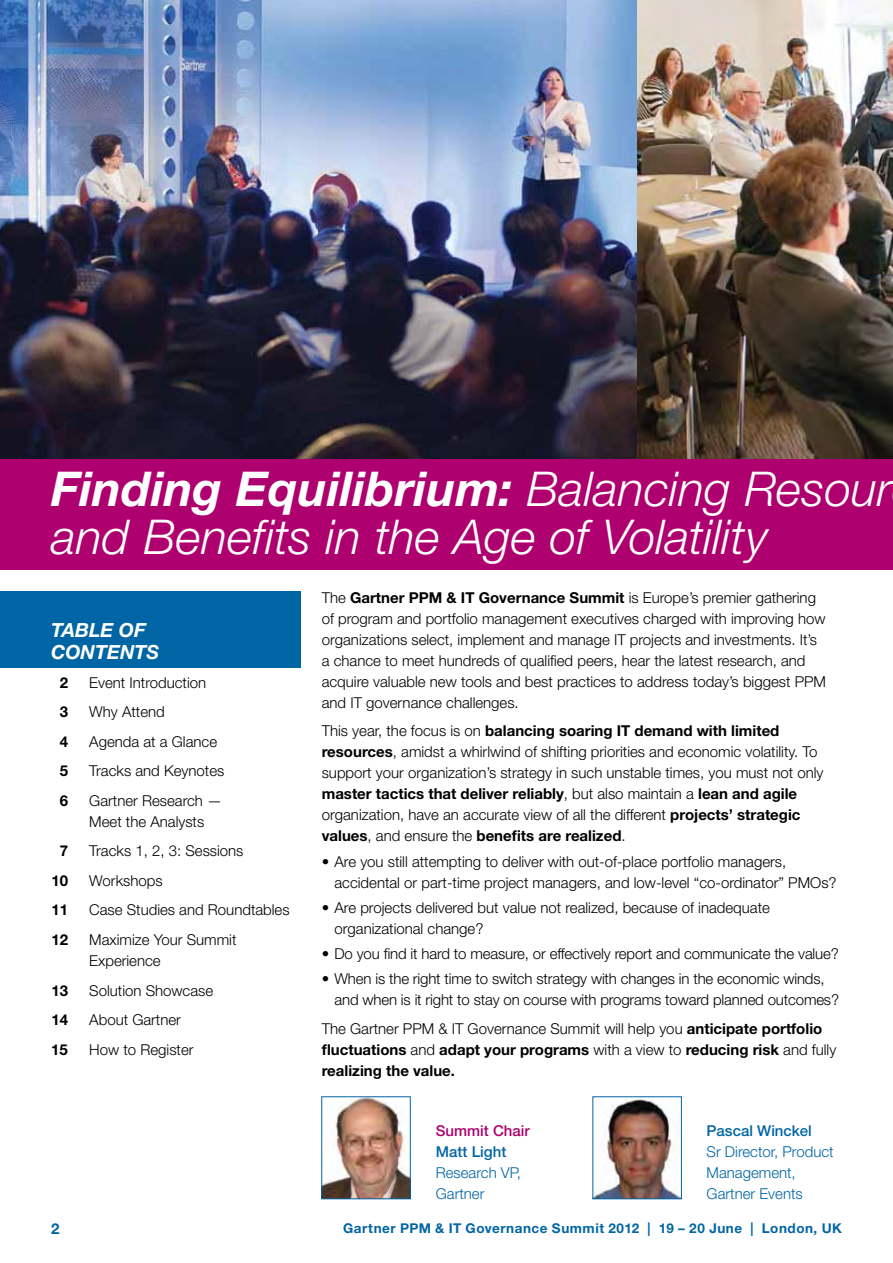
<style>
.page{position:relative;width:893px;height:1263px;background:#fff}
.page>*{position:absolute;margin:0;border:0;box-sizing:border-box;transform-origin:0 0}
.t1{font:italic 700 48px "Helvetica Neue";letter-spacing:.005em;color:#fff}
.t2{font:italic 300 48px "Helvetica Neue LT";letter-spacing:.005em;color:#fff}
.t3{font:italic 700 19.5px/22.5px "Helvetica Neue";color:#fff}
.t4{font:300 15px/21px "Helvetica Neue LT";color:#000}
.t5{font:700 15px/21px "Helvetica Neue LT";color:#000}
.t6{font:300 15px/21px "Helvetica Neue LT";color:#0065a4}
.t7{font:500 15px "Helvetica Neue LT";color:#0065a4}
.t8{font:500 15px "Helvetica Neue LT";color:#ae006e}
.t9{font:700 15px "Helvetica Neue LT";color:#0065a4}
.t10{font:700 13.5px "Helvetica Neue LT";letter-spacing:.04em;color:#0065a4}
.s1{font-family:"Helvetica Neue LT";font-weight:300}
.s2{font-weight:700}
.s3{font-weight:300}
</style>
<div class="page">
<img style="left:636px;top:0;width:257px;height:459px">
<img style="left:0;top:0;width:636px;height:459px">
<div style="left:0;top:459px;width:893px;height:111px;background:#ae006e"></div>
<div style="left:0;top:591px;width:300px;height:77px;background:#0065a4"></div>
<img style="left:323px;top:1098px;width:86px;height:99px">
<div style="left:321px;top:1096px;width:90px;height:103px;border:1px solid #0065a4"></div>
<img style="left:594px;top:1099px;width:86px;height:98px">
<div style="left:592px;top:1096px;width:90px;height:103px;border:1px solid #0065a4"></div>
<h1 class="t1" style="left:51px;top:459px;width:843px">FINDING EQUILIBRIUM: <span class="s1">Balancing Resour</span></h1>
<h1 class="t2" style="left:51px;top:508px;width:718px">and Benefits in the Age of Volatility</h1>
<h2 class="t3" style="left:51px;top:618px;width:109px">TABLE OF<br>CONTENTS</h2>
<p class="t5" style="left:60px;top:672px;width:10px">2</p>
<p class="t4" style="left:89px;top:672px;width:118px">Event Introduction</p>
<p class="t5" style="left:60px;top:701px;width:10px">3</p>
<p class="t4" style="left:89px;top:701px;width:77px">Why Attend</p>
<p class="t5" style="left:60px;top:731px;width:10px">4</p>
<p class="t4" style="left:89px;top:731px;width:129px">Agenda at a Glance</p>
<p class="t5" style="left:60px;top:760px;width:10px">5</p>
<p class="t4" style="left:89px;top:760px;width:137px">Tracks and Keynotes</p>
<p class="t5" style="left:60px;top:790px;width:10px">6</p>
<p class="t4" style="left:89px;top:790px;width:134px">Gartner Research —<br>Meet the Analysts</p>
<p class="t5" style="left:60px;top:840px;width:10px">7</p>
<p class="t4" style="left:89px;top:840px;width:156px">Tracks 1, 2, 3: Sessions</p>
<p class="t5" style="left:51px;top:870px;width:18px">10</p>
<p class="t4" style="left:89px;top:870px;width:75px">Workshops</p>
<p class="t5" style="left:51px;top:899px;width:18px">11</p>
<p class="t4" style="left:89px;top:899px;width:202px">Case Studies and Roundtables</p>
<p class="t5" style="left:51px;top:929px;width:18px">12</p>
<p class="t4" style="left:89px;top:929px;width:149px">Maximize Your Summit<br>Experience</p>
<p class="t5" style="left:51px;top:979px;width:18px">13</p>
<p class="t4" style="left:89px;top:979px;width:125px">Solution Showcase</p>
<p class="t5" style="left:51px;top:1009px;width:18px">14</p>
<p class="t4" style="left:89px;top:1009px;width:93px">About Gartner</p>
<p class="t5" style="left:51px;top:1038px;width:18px">15</p>
<p class="t4" style="left:89px;top:1038px;width:106px">How to Register</p>
<p class="t4" style="left:322px;top:587px;width:506px">The <span class="s2">Gartner PPM &amp; IT Governance Summit</span> is Europe’s premier gathering of program and portfolio management executives charged with improving how organizations select, implement and manage IT projects and investments. It’s a chance to meet hundreds of qualified peers, hear the latest research, and acquire valuable new tools and best practices to address today’s biggest PPM and IT governance challenges.</p>
<p class="t4" style="left:322px;top:720px;width:503px">This year, the focus is on <span class="s2">balancing soaring IT demand with limited resources</span>, amidst a whirlwind of shifting priorities and economic volatility. To support your organization’s strategy in such unstable times, you must not only <span class="s2">master tactics that deliver reliably</span>, but also maintain a <span class="s2">lean and agile </span>organization, have an accurate view of all the different <span class="s2">projects’ strategic values</span>, and ensure the <span class="s2">benefits are realized</span>.</p>
<p class="t4" style="left:334px;top:850px;width:504px;text-indent:-13px">• Are you still attempting to deliver with out-of-place portfolio managers, accidental or part-time project managers, and low-level “co-ordinator” PMOs?</p>
<p class="t4" style="left:334px;top:897px;width:437px;text-indent:-13px">• Are projects delivered but value not realized, because of inadequate organizational change?</p>
<p class="t4" style="left:322px;top:943px;width:519px">• Do you find it hard to measure, or effectively report and communicate the value?</p>
<p class="t4" style="left:334px;top:968px;width:506px;text-indent:-13px">• When is the right time to switch strategy with changes in the economic winds, and when is it right to stay on course with programs toward planned outcomes?</p>
<p class="t5" style="left:322px;top:1018px;width:516px"><span class="s3">The Gartner PPM &amp; IT Governance Summit will help you</span> anticipate portfolio fluctuations <span class="s3">and</span> adapt your programs <span class="s3">with a view to</span> reducing risk <span class="s3">and fully </span>realizing the value.</p>
<p class="t8" style="left:436px;top:1122px;width:95px">Summit Chair</p>
<p class="t7" style="left:436px;top:1143px;width:72px">Matt Light</p>
<p class="t6" style="left:436px;top:1162px;width:87px">Research VP,<br>Gartner</p>
<p class="t7" style="left:707px;top:1122px;width:107px">Pascal Winckel</p>
<p class="t6" style="left:707px;top:1141px;width:129px">Sr Director, Product<br>Management,<br>Gartner Events</p>
<p class="t9" style="left:51px;top:1220px;width:10px">2</p>
<p class="t10" style="left:343px;top:1220px;width:500px">Gartner PPM &amp; IT Governance Summit 2012 | 19 – 20 June | London, UK</p>
</div>
